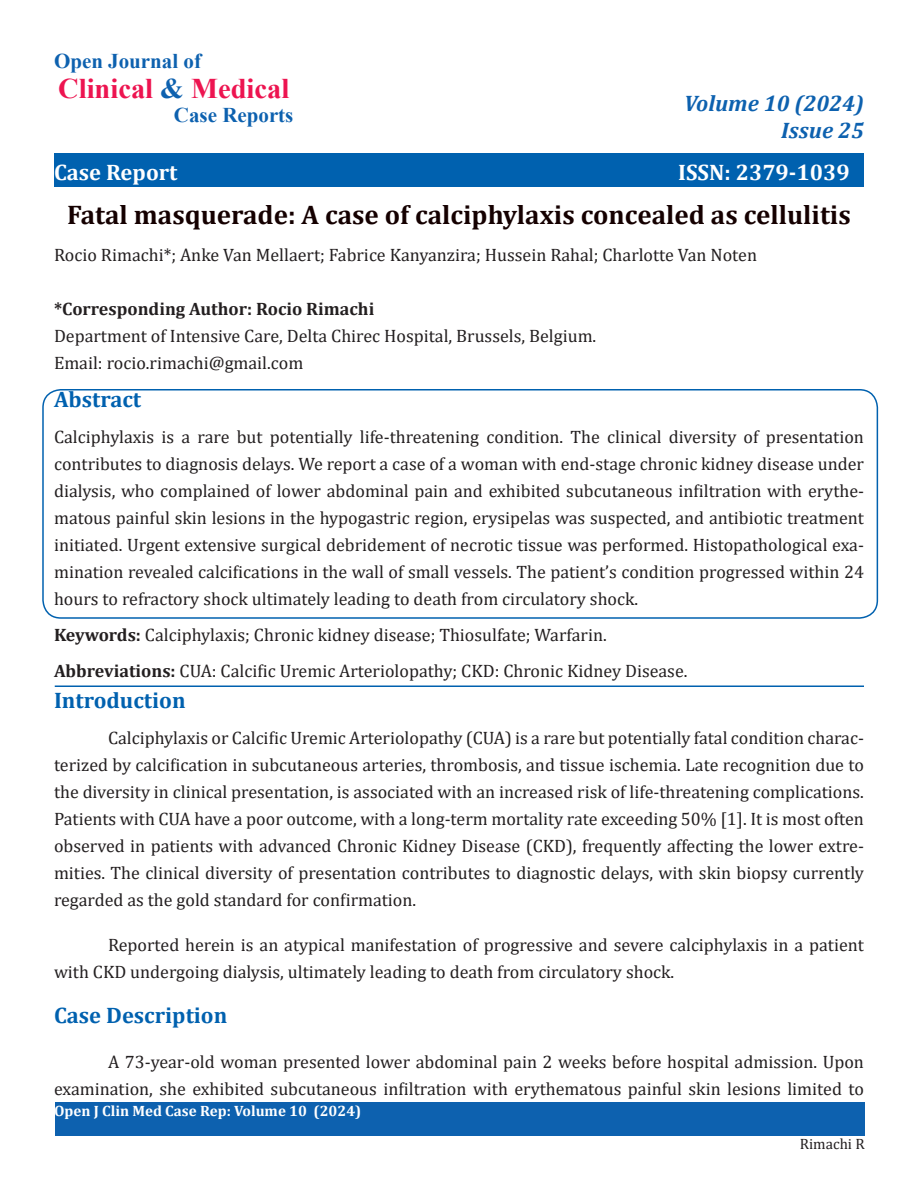
<style>
.page{position:relative;width:918px;height:1188px;background:#fff}
.page>*{position:absolute;margin:0;border:0;box-sizing:border-box;transform-origin:0 0}
.t1{font:700 28.5px "Times New Roman";color:#ed1450}
.t2{font:700 27px "Cambria";color:#150000}
.Text_body{font:700 22.5px "Cambria";color:#0061af}
.t3{font:700 22.5px "Cambria";color:#fff}
.t4{font:italic 700 22.5px "Cambria";color:#0d61af}
.t5{font:700 21px "Times New Roman";color:#0d61af}
.Text_body-2{font:18px/27px "Cambria";color:#231f20;text-align:justify}
.t6{font:700 18px "Cambria";color:#231f20}
.t7{font:700 15px "Cambria";color:#fff}
.t8{font:15px "Cambria";color:#231f20}
.s1{color:#0d61af}
.s2{font-weight:700}
</style>
<div class="page">
<div style="left:54px;top:153px;width:810px;height:34px;background:#0061af"></div>
<div style="left:55px;top:1102px;width:810px;height:34px;background:#0d61af"></div>
<div style="left:42px;top:389px;width:836px;height:230px;border:2px solid #0061af;border-radius:18px"></div>
<hr style="left:55px;top:686px;width:809px;height:1px;background:#0061af">
<p class="t5" style="left:54px;top:46px;width:149px">Open Journal of</p>
<p class="t1" style="left:58px;top:68px;width:233px">Clinical <span class="s1">&amp;</span> Medical</p>
<p class="t5" style="left:174px;top:100px;width:121px">Case Reports</p>
<p class="t3" style="left:54px;top:156px;width:125px">Case Report</p>
<p class="t4" style="left:684px;top:88px;width:181px">Volume 10 (2024)</p>
<p class="t4" style="left:781px;top:115px;width:84px">Issue 25</p>
<p class="t3" style="left:678px;top:156px;width:173px">ISSN: 2379-1039</p>
<p class="t2" style="left:67px;top:195px;width:785px">Fatal masquerade: A case of calciphylaxis concealed as cellulitis</p>
<p class="Text_body-2" style="left:54px;top:241px;width:705px">Rocio Rimachi*; Anke Van Mellaert; Fabrice Kanyanzira; Hussein Rahal; Charlotte Van Noten</p>
<p class="t6" style="left:54px;top:296px;width:322px">*Corresponding Author: Rocio Rimachi</p>
<p class="Text_body-2" style="left:54px;top:322px;width:544px">Department of Intensive Care, Delta Chirec Hospital, Brussels, Belgium.</p>
<p class="Text_body-2" style="left:54px;top:349px;width:251px">Email: rocio.rimachi@gmail.com</p>
<p class="Text_body" style="left:54px;top:383px;width:89px">Abstract</p>
<p class="Text_body-2" style="left:54px;top:423px;width:812px">Calciphylaxis is a rare but potentially life-threatening condition. The clinical diversity of presentation contributes to diagnosis delays. We report a case of a woman with end-stage chronic kidney disease under dialysis, who complained of lower abdominal pain and exhibited subcutaneous infiltration with erythe&shy;matous painful skin lesions in the hypogastric region, erysipelas was suspected, and antibiotic treatment initiated. Urgent extensive surgical debridement of necrotic tissue was performed. Histopathological exa&shy;mination revealed calcifications in the wall of small vessels. The patient’s condition progressed within 24 hours to refractory shock ultimately leading to death from circulatory shock.</p>
<p class="Text_body-2" style="left:54px;top:621px;width:554px"><span class="s2">Keywords:</span> Calciphylaxis; Chronic kidney disease; Thiosulfate; Warfarin.</p>
<p class="Text_body-2" style="left:54px;top:657px;width:635px"><span class="s2">Abbreviations:</span> CUA: Calcific Uremic Arteriolopathy; CKD: Chronic Kidney Disease.</p>
<p class="Text_body" style="left:54px;top:684px;width:133px">Introduction</p>
<p class="Text_body-2" style="left:54px;top:724px;width:811px;text-indent:54px">Calciphylaxis or Calcific Uremic Arteriolopathy (CUA) is a rare but potentially fatal condition charac&shy;terized by calcification in subcutaneous arteries, thrombosis, and tissue ischemia. Late recognition due to the diversity in clinical presentation, is associated with an increased risk of life-threatening complications.<br>Patients with CUA have a poor outcome, with a long-term mortality rate exceeding 50% [1]. It is most often observed in patients with advanced Chronic Kidney Disease (CKD), frequently affecting the lower extre&shy;mities. The clinical diversity of presentation contributes to diagnostic delays, with skin biopsy currently regarded as the gold standard for confirmation.</p>
<p class="Text_body-2" style="left:54px;top:931px;width:811px;text-indent:54px">Reported herein is an atypical manifestation of progressive and severe calciphylaxis in a patient with CKD undergoing dialysis, ultimately leading to death from circulatory shock.</p>
<p class="Text_body" style="left:54px;top:999px;width:175px">Case Description</p>
<p class="Text_body-2" style="left:54px;top:1048px;width:812px;text-align:right">A 73-year-old woman presented lower abdominal pain 2 weeks before hospital admission. Upon examination, she exhibited subcutaneous infiltration with erythematous painful skin lesions limited to</p>
<p class="t7" style="left:54px;top:1100px;width:309px">Open J Clin Med Case Rep: Volume 10 (2024)</p>
<p class="t8" style="left:800px;top:1135px;width:66px">Rimachi R</p>
</div>
